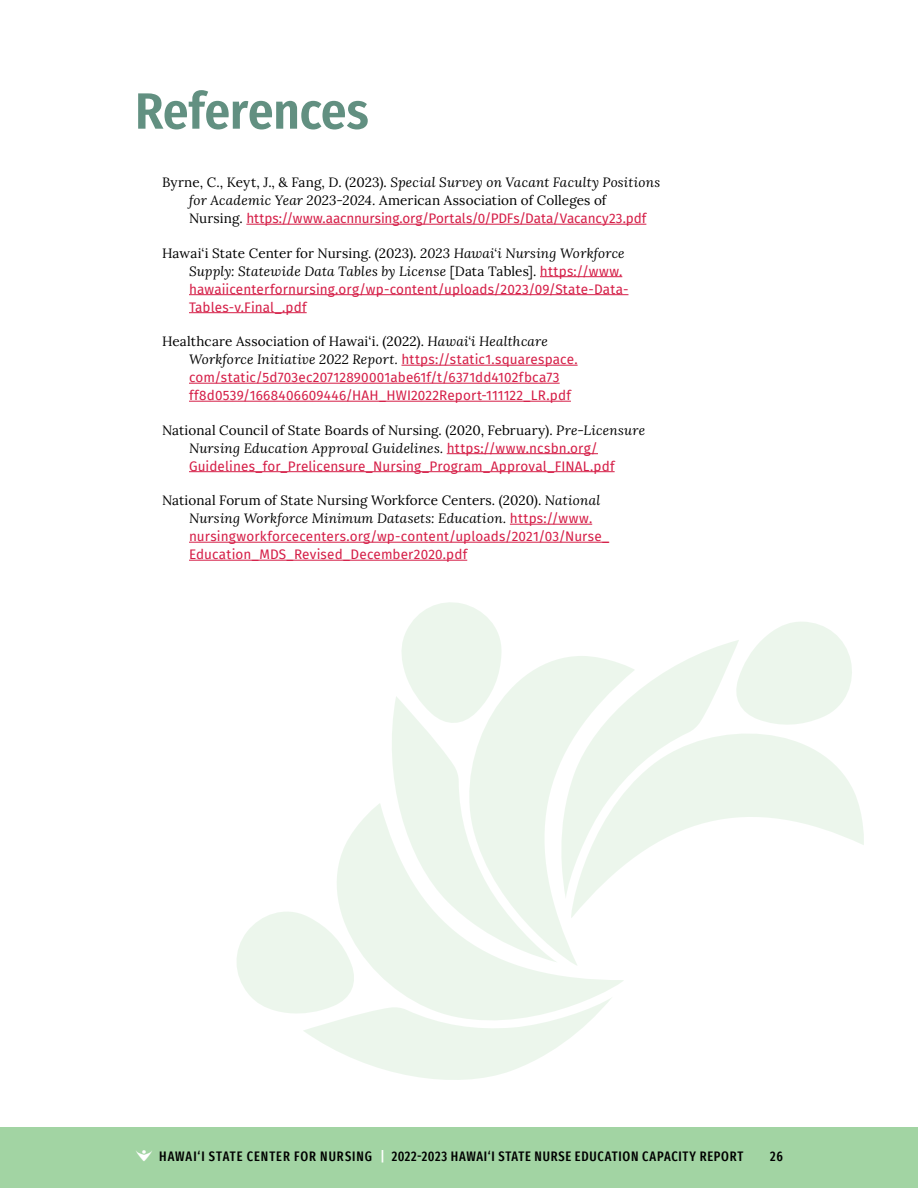
<style>
.page{position:relative;width:918px;height:1188px;background:#fff}
.page>*{position:absolute;margin:0;border:0;box-sizing:border-box;transform-origin:0 0}
.t1{font:600 51px "Fira Sans Condensed";letter-spacing:-.005em;color:#629081}
.t2{font:13.5px/18px "Fira Sans";letter-spacing:.01em;color:#d51e47}
.t3{font:13.5px/18px "Lora";letter-spacing:.005em;color:#000}
.t4{font:italic 13.5px/18px "Lora";letter-spacing:.015em;color:#000;text-align:right}
.t5{font:500 extra-condensed 13.5px "Fira Sans";letter-spacing:.055em;color:#000}
.s1{font-style:italic}
.s2{font-family:"Lora";color:#000}
.s3{font-style:normal}
.s4{font-family:"Fira Sans";font-style:normal;color:#d51e47}
.s5{font-family:"Fira Sans";color:#d51e47}
.s6{color:#fff}
</style>
<div class="page">
<div style="left:0;top:1128px;width:918px;height:60px;background:#a2d4a3"></div>
<hr style="left:246px;top:224px;width:400px;height:1px;background:#d51e47">
<hr style="left:540px;top:276px;width:82px;height:1px;background:#d51e47">
<hr style="left:189px;top:294px;width:439px;height:1px;background:#d51e47">
<hr style="left:189px;top:312px;width:118px;height:1px;background:#d51e47">
<hr style="left:401px;top:365px;width:177px;height:1px;background:#d51e47">
<hr style="left:189px;top:383px;width:371px;height:1px;background:#d51e47">
<hr style="left:189px;top:401px;width:382px;height:1px;background:#d51e47">
<hr style="left:447px;top:453px;width:151px;height:1px;background:#d51e47">
<hr style="left:189px;top:471px;width:426px;height:1px;background:#d51e47">
<hr style="left:510px;top:524px;width:82px;height:1px;background:#d51e47">
<hr style="left:189px;top:542px;width:420px;height:1px;background:#d51e47">
<hr style="left:189px;top:560px;width:278px;height:1px;background:#d51e47">
<svg style="left:337px;top:803px;width:287px;height:184px;fill:#ecf6ec"></svg>
<svg style="left:237px;top:905px;width:376px;height:175px"></svg>
<svg style="left:455px;top:660px;width:169px;height:310px"></svg>
<svg style="left:381px;top:696px;width:177px;height:267px;fill:#ecf6ec"></svg>
<svg style="left:401px;top:602px;width:101px;height:125px"></svg>
<svg style="left:568px;top:734px;width:296px;height:188px"></svg>
<svg style="left:555px;top:642px;width:184px;height:257px;fill:#ecf6ec"></svg>
<svg style="left:732px;top:622px;width:120px;height:105px"></svg>
<h1 class="t1" style="left:135px;top:69px;width:235px">References</h1>
<p class="t3" style="left:189px;top:172px;width:473px;text-indent:-27px">Byrne, C., Keyt, J., &amp; Fang, D. (2023). <span class="s1">Special Survey on Vacant Faculty Positions for Academic Year 2023-2024.</span> American Association of Colleges of</p>
<p class="t2" style="left:189px;top:209px;width:459px"><span class="s2">Nursing.</span> https://www.aacnnursing.org/Portals/0/PDFs/Data/Vacancy23.pdf</p>
<p class="t4" style="left:162px;top:244px;width:464px"><span class="s3">Hawai‘i State Center for Nursing. (2023).</span> 2023 Hawai‘i Nursing Workforce<br>Supply: Statewide Data Tables by License <span class="s3">[Data Tables].</span> <span class="s4">https://www.</span></p>
<p class="t2" style="left:189px;top:280px;width:441px">hawaiicenterfornursing.org/wp-content/uploads/2023/09/State-Data-<br>Tables-v.Final_.pdf</p>
<p class="t4" style="left:189px;top:332px;width:390px;text-align:left;text-indent:-27px"><span class="s3">Healthcare Association of Hawai‘i. (2022).</span> Hawai‘i Healthcare<br>Workforce Initiative 2022 Report. <span class="s4">https://static1.squarespace.</span></p>
<p class="t2" style="left:189px;top:368px;width:383px">com/static/5d703ec20712890001abe61f/t/6371dd4102fbca73 ff8d0539/1668406609446/HAH_HWI2022Report-111122_LR.pdf</p>
<p class="t3" style="left:189px;top:420px;width:458px;text-indent:-27px">National Council of State Boards of Nursing. (2020, February). <span class="s1">Pre-Licensure<br>Nursing Education Approval Guidelines.</span> <span class="s5">https://www.ncsbn.org/</span></p>
<p class="t2" style="left:189px;top:457px;width:427px">Guidelines_for_Prelicensure_Nursing_Program_Approval_FINAL.pdf</p>
<p class="t3" style="left:189px;top:490px;width:413px;text-indent:-27px">National Forum of State Nursing Workforce Centers. (2020). <span class="s1">National<br>Nursing Workforce Minimum Datasets: Education.</span> <span class="s5">https://www.</span></p>
<p class="t2" style="left:189px;top:527px;width:422px">nursingworkforcecenters.org/wp-content/uploads/2021/03/Nurse_<br>Education_MDS_Revised_December2020.pdf</p>
<p class="t5" style="left:159px;top:1145px;width:586px">HAWAI‘I STATE CENTER FOR NURSING <span class="s6">|</span> 2022-2023 HAWAI‘I STATE NURSE EDUCATION CAPACITY REPORT</p>
<p class="t5" style="left:770px;top:1145px;width:14px">26</p>
</div>
